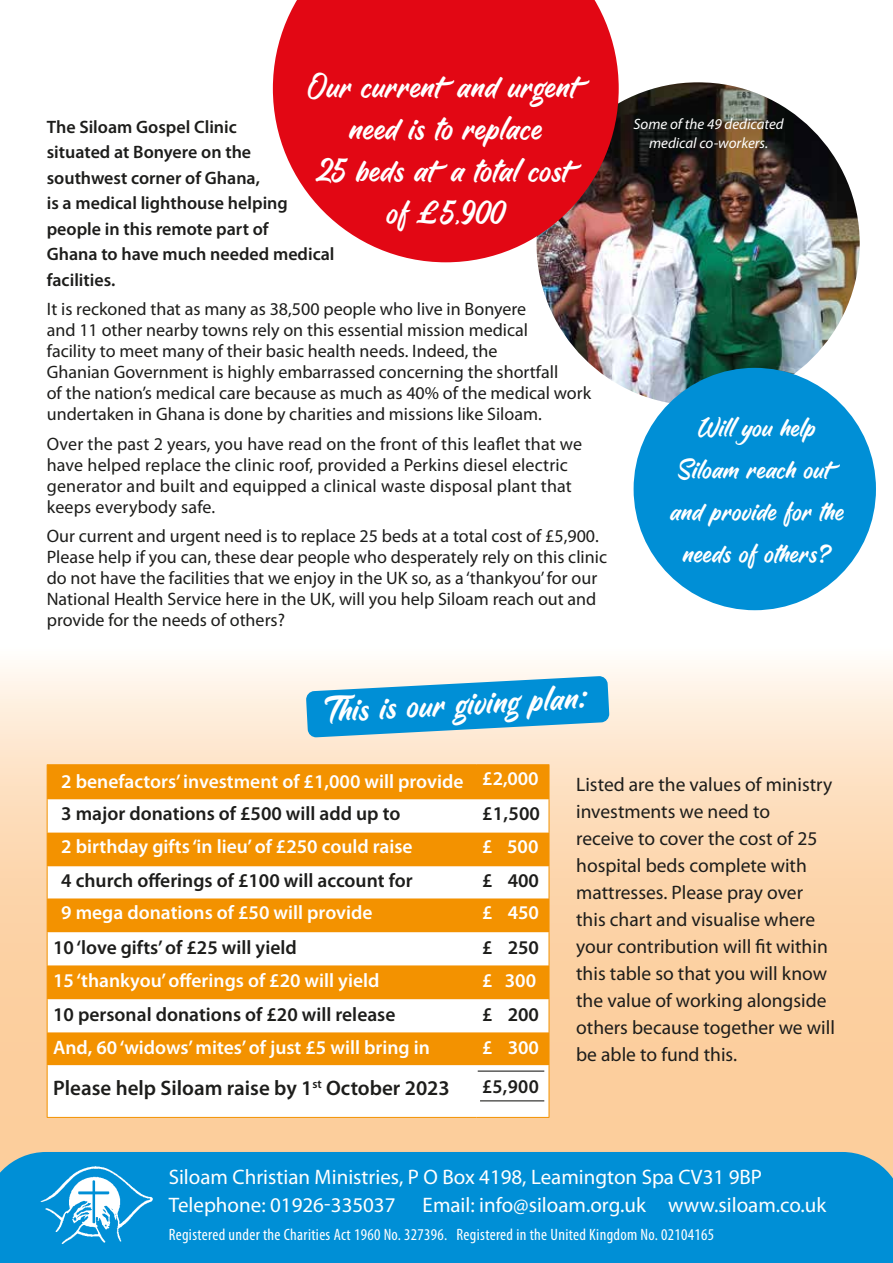
<style>
.page{position:relative;width:893px;height:1263px;background:#fff}
.page>*{position:absolute;margin:0;border:0;box-sizing:border-box;transform-origin:0 0}
.t1{font:32.7px "Billgates";color:#fff}
.t2{font:31.5px/42px "Billgates";color:#fff;text-align:center}
.t3{font:25.5px/42px "Billgates";color:#fff;text-align:center}
.t4{font:21px/28px "Myriad Pro";color:#fff}
.t5{font:600 21px "Myriad Pro";color:#1d1d1b}
.t6{font:19.5px/27px "Myriad Pro";color:#1d1d1b}
.t7{font:600 19.5px/31.7px "Myriad Pro";color:#fff}
.t8{font:600 19.5px "Myriad Pro";color:#1d1d1b}
.t9{font:18px/21px "Myriad Pro";color:#1d1d1b}
.t10{font:600 18px/25.5px "Myriad Pro";color:#1d1d1b}
.t11{font:condensed 16.5px "Myriad Pro";letter-spacing:.02em;color:#fff}
.t12{font:italic 15px/19.5px "Myriad Pro";color:#fff;text-align:center}
.s1{color:#1d1d1b}
</style>
<div class="page">
<svg style="left:0;top:665px;width:893px;height:487px;background:#fcdab6"></svg>
<img style="left:536px;top:82px;width:324px;height:323px;border-radius:162px">
<div style="left:0;top:1152px;width:893px;height:111px;background:#008fd6"></div>
<div style="left:48px;top:765px;width:501px;height:34px;background:#f39200"></div>
<svg style="left:48px;top:799px;width:501px;height:318px"></svg>
<hr style="left:47px;top:1065px;width:1px;height:52px;background:#f39200">
<hr style="left:549px;top:1065px;width:1px;height:52px;background:#f39200">
<hr style="left:47px;top:1117px;width:429px;height:1px;background:#f39200">
<hr style="left:476px;top:1117px;width:73px;height:1px;background:#f39200">
<hr style="left:47px;top:764px;width:429px;height:1px;background:#f39200">
<hr style="left:47px;top:765px;width:1px;height:34px;background:#f39200">
<hr style="left:476px;top:764px;width:73px;height:1px;background:#f39200">
<hr style="left:549px;top:765px;width:1px;height:34px;background:#f39200">
<hr style="left:47px;top:799px;width:1px;height:33px;background:#f39200">
<hr style="left:549px;top:799px;width:1px;height:33px;background:#f39200">
<hr style="left:47px;top:832px;width:1px;height:34px;background:#f39200">
<hr style="left:549px;top:832px;width:1px;height:34px;background:#f39200">
<hr style="left:47px;top:866px;width:1px;height:32px;background:#f39200">
<hr style="left:549px;top:866px;width:1px;height:32px;background:#f39200">
<hr style="left:47px;top:898px;width:1px;height:34px;background:#f39200">
<hr style="left:549px;top:898px;width:1px;height:34px;background:#f39200">
<hr style="left:47px;top:932px;width:1px;height:33px;background:#f39200">
<hr style="left:549px;top:932px;width:1px;height:33px;background:#f39200">
<hr style="left:47px;top:965px;width:1px;height:34px;background:#f39200">
<hr style="left:549px;top:965px;width:1px;height:34px;background:#f39200">
<hr style="left:47px;top:999px;width:1px;height:33px;background:#f39200">
<hr style="left:549px;top:999px;width:1px;height:33px;background:#f39200">
<hr style="left:47px;top:1032px;width:1px;height:33px;background:#f39200">
<hr style="left:549px;top:1032px;width:1px;height:33px;background:#f39200">
<hr style="left:480px;top:1100px;width:64px;height:1px;background:#1d1d1b">
<hr style="left:478px;top:1070px;width:66px;height:2px;background:#1d1d1b">
<img style="left:37px;top:1158px;width:118px;height:92px">
<div style="left:634px;top:368px;width:242px;height:242px;background:#008fd6;border-radius:50%"></div>
<svg style="left:306px;top:676px;width:303px;height:61px;background:#3ea6d8"></svg>
<svg style="left:273px;top:0;width:346px;height:262px;background:#df242e"></svg>
<p class="t2" style="left:308px;top:65px;width:269px">Our current and urgent need is to replace<br>25 beds at a total cost of £5,900</p>
<p class="t10" style="left:47px;top:114px;width:289px">The Siloam Gospel Clinic<br>situated at Bonyere on the southwest corner of Ghana,<br>is a medical lighthouse helping people in this remote part of<br>Ghana to have much needed medical facilities.</p>
<p class="t9" style="left:47px;top:299px;width:546px">It is reckoned that as many as 38,500 people who live in Bonyere<br>and 11 other nearby towns rely on this essential mission medical<br>facility to meet many of their basic health needs. Indeed, the<br>Ghanian Government is highly embarrassed concerning the shortfall<br>of the nation’s medical care because as much as 40% of the medical work undertaken in Ghana is done by charities and missions like Siloam.</p>
<p class="t9" style="left:47px;top:433px;width:537px">Over the past 2 years, you have read on the front of this leaflet that we have helped replace the clinic roof, provided a Perkins diesel electric generator and built and equipped a clinical waste disposal plant that keeps everybody safe.</p>
<p class="t9" style="left:47px;top:526px;width:562px">Our current and urgent need is to replace 25 beds at a total cost of £5,900.<br>Please help if you can, these dear people who desperately rely on this clinic do not have the facilities that we enjoy in the UK so, as a ‘thankyou’ for our National Health Service here in the UK, will you help Siloam reach out and provide for the needs of others?</p>
<p class="t1" style="left:326px;top:691px;width:263px;rotate:-3deg">This is our giving plan:</p>
<p class="t12" style="left:633px;top:114px;width:152px">Some of the 49 dedicated medical co-workers.</p>
<p class="t3" style="left:670px;top:406px;width:176px">Will you help<br>Siloam reach out and provide for the needs of others?</p>
<p class="t7" style="left:61px;top:766px;width:479px">2 benefactors’ investment of £1,000 will provide £2,000<br><span class="s1">3 major donations of £500 will add up to</span></p>
<p class="t8" style="left:482px;top:803px;width:59px">£1,500</p>
<p class="t7" style="left:61px;top:831px;width:353px">2 birthday gifts ‘in lieu’ of £250 could raise</p>
<p class="t7" style="left:482px;top:831px;width:58px">£ 500</p>
<p class="t8" style="left:61px;top:870px;width:353px">4 church offerings of £100 will account for</p>
<p class="t8" style="left:482px;top:870px;width:58px">£ 400</p>
<p class="t7" style="left:61px;top:897px;width:313px">9 mega donations of £50 will provide</p>
<p class="t7" style="left:482px;top:897px;width:58px">£ 450</p>
<p class="t8" style="left:53px;top:937px;width:245px">10 ‘love gifts’ of £25 will yield</p>
<p class="t8" style="left:482px;top:937px;width:58px">£ 250</p>
<p class="t7" style="left:53px;top:965px;width:328px">15 ‘thankyou’ offerings of £20 will yield</p>
<p class="t7" style="left:482px;top:965px;width:55px">£ 300</p>
<p class="t8" style="left:53px;top:1004px;width:344px">10 personal donations of £20 will release</p>
<p class="t8" style="left:482px;top:1004px;width:58px">£ 200</p>
<p class="t7" style="left:53px;top:1032px;width:378px">And, 60 ‘widows’ mites’ of just £5 will bring in</p>
<p class="t7" style="left:482px;top:1032px;width:58px">£ 300</p>
<p class="t5" style="left:53px;top:1076px;width:398px">Please help Siloam raise by 1<sup>st</sup> October 2023</p>
<p class="t8" style="left:482px;top:1076px;width:58px">£5,900</p>
<p class="t6" style="left:576px;top:771px;width:260px">Listed are the values of ministry investments we need to<br>receive to cover the cost of 25 hospital beds complete with mattresses. Please pray over this chart and visualise where your contribution will fit within this table so that you will know the value of working alongside others because together we will be able to fund this.</p>
<p class="t4" style="left:169px;top:1163px;width:595px">Siloam Christian Ministries, P O Box 4198, Leamington Spa CV31 9BP<br>Telephone: 01926-335037</p>
<p class="t4" style="left:422px;top:1191px;width:405px">Email: info@siloam.org.uk www.siloam.co.uk</p>
<p class="t11" style="left:169px;top:1226px;width:547px">Registered under the Charities Act 1960 No. 327396. Registered in the United Kingdom No. 02104165</p>
</div>
